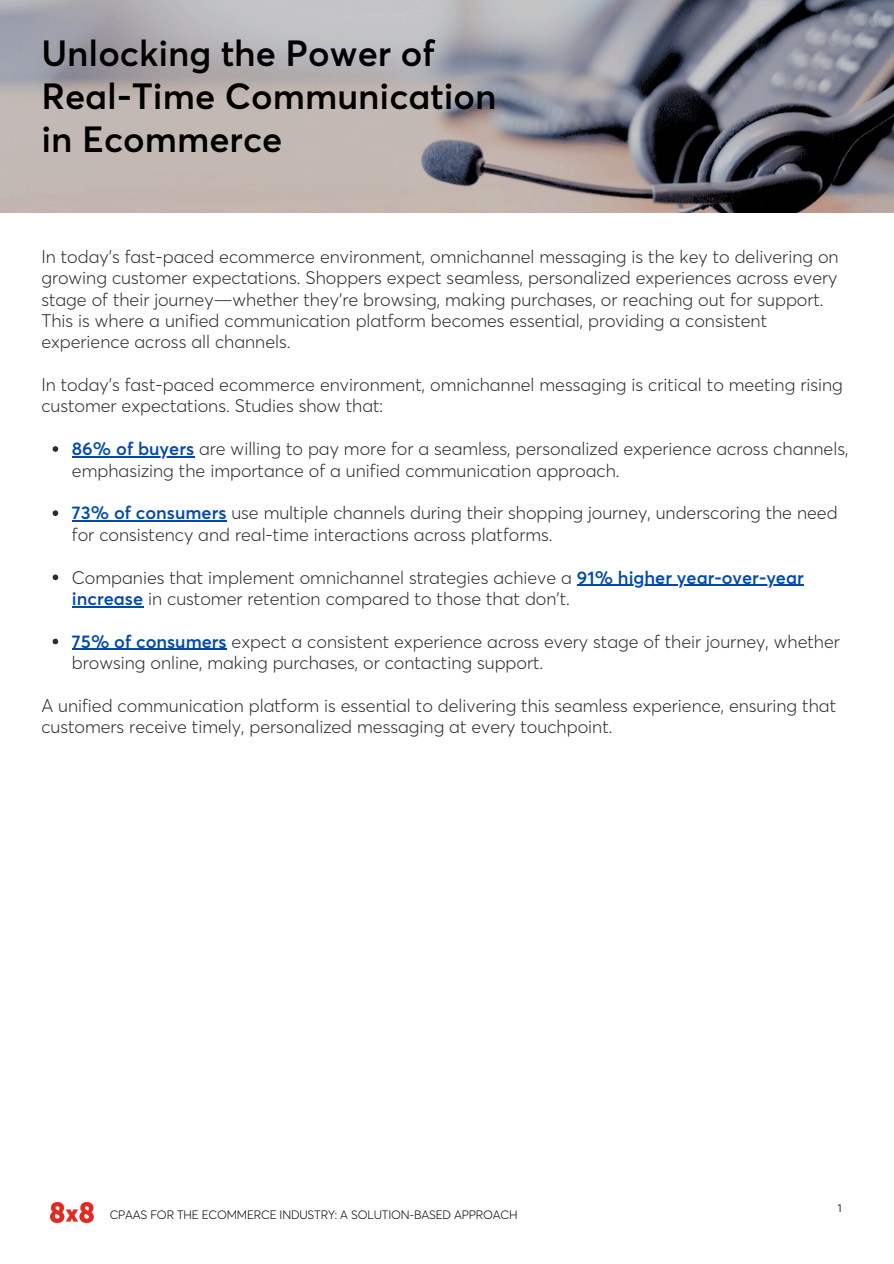
<style>
.page{position:relative;width:894px;height:1264px;background:#fff}
.page>*{position:absolute;margin:0;border:0;box-sizing:border-box;transform-origin:0 0}
.t1{font:600 36px/42.8px "Averta";color:#000}
.t2{font:300 18px/21.3px "Averta";color:#2b2c30}
.t3{font:300 12px "Averta";letter-spacing:-.015em;color:#000}
.t4{font:10.8px "Gilroy";color:#000}
.s1{font-weight:600;color:#004aad}
</style>
<div class="page">
<img style="left:50px;top:1202px;width:43px;height:20px">
<svg style="left:53px;top:446px;width:5px;height:6px"></svg>
<hr style="left:72px;top:456px;width:122px;height:1px;background:#004aad">
<svg style="left:53px;top:510px;width:5px;height:6px"></svg>
<hr style="left:72px;top:520px;width:154px;height:1px;background:#004aad">
<svg style="left:53px;top:574px;width:5px;height:6px"></svg>
<hr style="left:576px;top:584px;width:227px;height:1px;background:#004aad">
<hr style="left:72px;top:606px;width:71px;height:1px;background:#004aad">
<svg style="left:53px;top:638px;width:5px;height:6px"></svg>
<hr style="left:72px;top:648px;width:155px;height:2px;background:#004aad">
<img style="left:0;top:0;width:893px;height:212px">
<h1 class="t1" style="left:41px;top:32px;width:456px">Unlocking the Power of<br>Real-Time Communication in Ecommerce</h1>
<h2 class="t2" style="left:41px;top:245px;width:798px">In today’s fast-paced ecommerce environment, omnichannel messaging is the key to delivering on growing customer expectations. Shoppers expect seamless, personalized experiences across every stage of their journey—whether they’re browsing, making purchases, or reaching out for support.<br>This is where a unified communication platform becomes essential, providing a consistent experience across all channels.</h2>
<p class="t2" style="left:41px;top:374px;width:802px">In today’s fast-paced ecommerce environment, omnichannel messaging is critical to meeting rising customer expectations. Studies show that:</p>
<p class="t2" style="left:72px;top:438px;width:777px"><span class="s1">86% of buyers</span> are willing to pay more for a seamless, personalized experience across channels, emphasizing the importance of a unified communication approach.</p>
<p class="t2" style="left:72px;top:502px;width:767px"><span class="s1">73% of consumers</span> use multiple channels during their shopping journey, underscoring the need for consistency and real-time interactions across platforms.</p>
<p class="t2" style="left:72px;top:566px;width:733px">Companies that implement omnichannel strategies achieve a <span class="s1">91% higher year-over-year</span></p>
<h2 class="t2" style="left:72px;top:587px;width:499px"><span class="s1">increase</span> in customer retention compared to those that don’t.</h2>
<h2 class="t2" style="left:72px;top:630px;width:769px"><span class="s1">75% of consumers</span> expect a consistent experience across every stage of their journey, whether</h2>
<p class="t2" style="left:72px;top:652px;width:473px">browsing online, making purchases, or contacting support.</p>
<p class="t2" style="left:41px;top:694px;width:796px">A unified communication platform is essential to delivering this seamless experience, ensuring that</p>
<p class="t2" style="left:41px;top:716px;width:572px">customers receive timely, personalized messaging at every touchpoint.</p>
<h1 class="t3" style="left:110px;top:1206px;width:409px">CPAAS FOR THE ECOMMERCE INDUSTRY: A SOLUTION-BASED APPROACH</h1>
<p class="t4" style="left:837px;top:1201px;width:5px">1</p>
</div>
